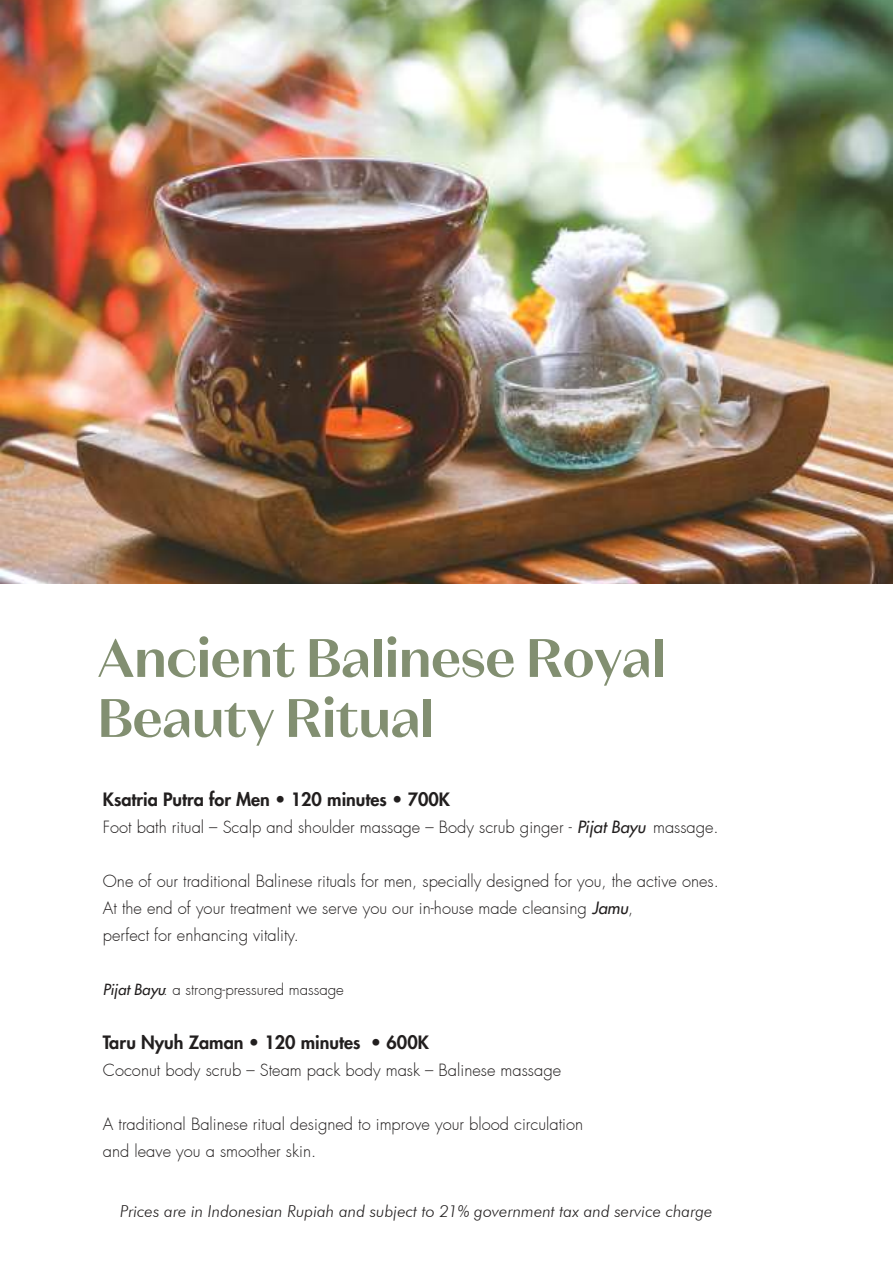
<style>
.page{position:relative;width:893px;height:1263px;background:#fff}
.page>*{position:absolute;margin:0;border:0;box-sizing:border-box;transform-origin:0 0}
.t1{font:600 54px/60px "Magnat Head";color:#828f71}
.t2{font:800 18px "Futura";color:#221f1f}
.t3{font:300 16.5px/27px "Futura";color:#221f1f}
.t4{font:italic 300 16.5px "Futura BT";color:#221f1f}
.t5{font:300 15px "Futura";color:#221f1f}
.s1{font-family:"Futura LT";font-weight:400;font-style:italic}
</style>
<div class="page">
<img style="left:0;top:0;width:893px;height:583px">
<h1 class="t1" style="left:98px;top:632px;width:569px">Ancient Balinese Royal<br>Beauty Ritual</h1>
<p class="t2" style="left:103px;top:791px;width:349px">Ksatria Putra for Men ï 120 minutes ï 700K</p>
<p class="t3" style="left:103px;top:815px;width:617px">Foot bath ritual – Scalp and shoulder massage – Body scrub ginger - <span class="s1">Pijat Bayu</span> massage.</p>
<p class="t3" style="left:103px;top:869px;width:617px">One of our traditional Balinese rituals for men, specially designed for you, the active ones.<br>At the end of your treatment we serve you our in-house made cleansing <span class="s1">Jamu</span>,<br>perfect for enhancing vitality.</p>
<p class="t5" style="left:103px;top:983px;width:242px"><span class="s1">Pijat Bayu</span>: a strong-pressured massage</p>
<p class="t2" style="left:103px;top:1034px;width:327px">Taru Nyuh Zaman ï 120 minutes ï 600K</p>
<p class="t3" style="left:103px;top:1058px;width:460px">Coconut body scrub – Steam pack body mask – Balinese massage</p>
<p class="t3" style="left:103px;top:1112px;width:482px">A traditional Balinese ritual designed to improve your blood circulation and leave you a smoother skin.</p>
<p class="t4" style="left:120px;top:1204px;width:594px">Prices are in Indonesian Rupiah and subject to 21% government tax and service charge</p>
</div>
